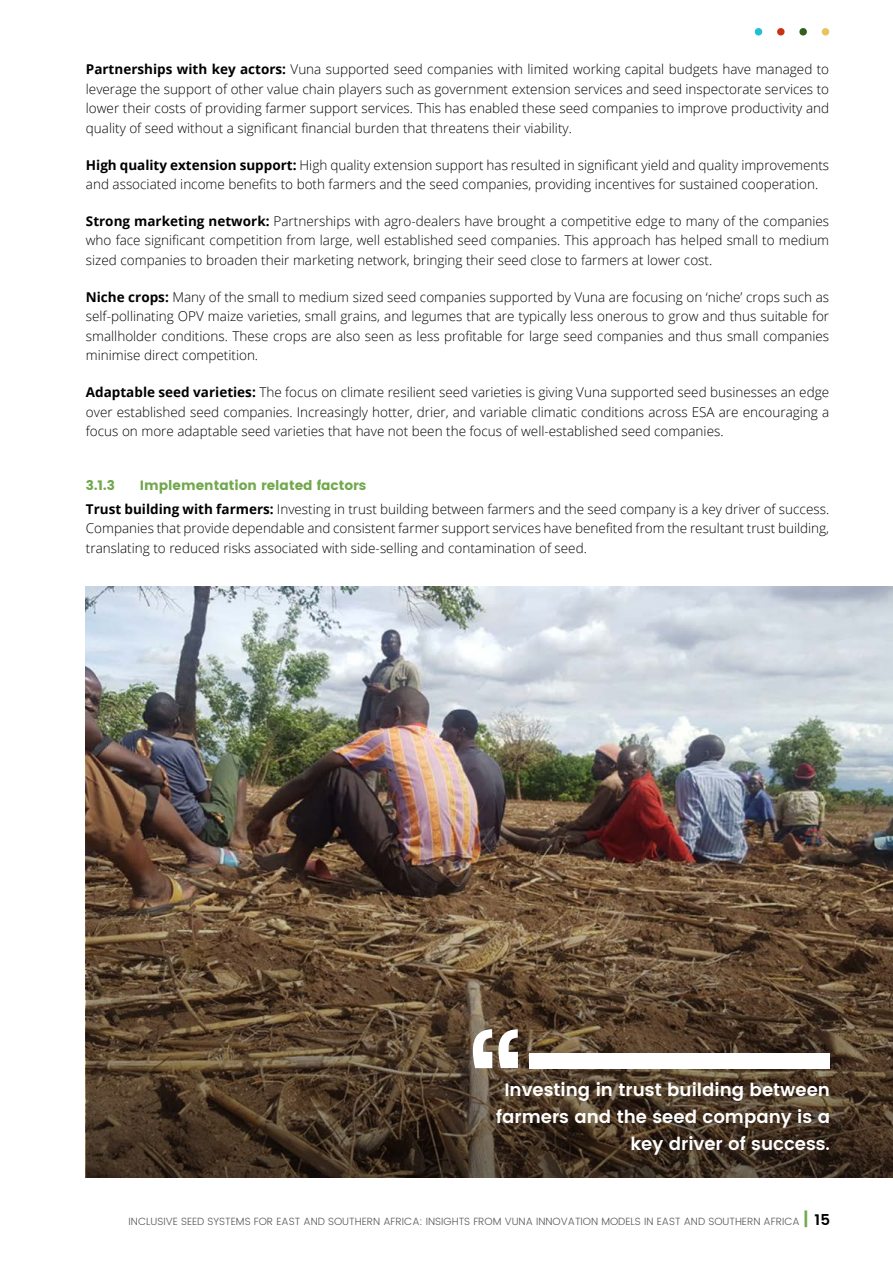
<style>
.page{position:relative;width:893px;height:1263px;background:#fff}
.page>*{position:absolute;margin:0;border:0;box-sizing:border-box;transform-origin:0 0}
.t1{font:600 18px/27px "Poppins";color:#fff;text-align:right}
.Body_text{font:300 13.5px/19.6px "Open Sans";color:#000;text-align:justify}
.t2{font:13.5px "Poppins";color:#72a84e}
.t3{font:300 10.5px "Poppins";color:#58595b}
.s1{font-weight:700}
.s2{font-weight:600;font-size:18px;color:#72a84e}
.s3{font-weight:600;font-size:15px;color:#000}
</style>
<div class="page">
<img style="left:86px;top:587px;width:807px;height:153px">
<img style="left:86px;top:740px;width:807px;height:438px">
<svg style="left:473px;top:1029px;width:45px;height:39px"></svg>
<div style="left:530px;top:1053px;width:300px;height:15px;background:#fff"></div>
<svg style="left:755px;top:28px;width:7px;height:8px"></svg>
<svg style="left:799px;top:28px;width:8px;height:8px"></svg>
<svg style="left:777px;top:28px;width:7px;height:8px"></svg>
<svg style="left:822px;top:28px;width:7px;height:8px"></svg>
<p class="Body_text" style="left:86px;top:59px;width:745px"><span class="s1">Partnerships with key actors:</span> Vuna supported seed companies with limited working capital budgets have managed to leverage the support of other value chain players such as government extension services and seed inspectorate services to lower their costs of providing farmer support services. This has enabled these seed companies to improve productivity and quality of seed without a significant financial burden that threatens their viability.</p>
<p class="Body_text" style="left:86px;top:154px;width:745px"><span class="s1">High quality extension support:</span> High quality extension support has resulted in significant yield and quality improvements and associated income benefits to both farmers and the seed companies, providing incentives for sustained cooperation.</p>
<p class="Body_text" style="left:86px;top:211px;width:745px"><span class="s1">Strong marketing network:</span> Partnerships with agro-dealers have brought a competitive edge to many of the companies who face significant competition from large, well established seed companies. This approach has helped small to medium sized companies to broaden their marketing network, bringing their seed close to farmers at lower cost.</p>
<p class="Body_text" style="left:86px;top:286px;width:745px"><span class="s1">Niche crops:</span> Many of the small to medium sized seed companies supported by Vuna are focusing on ‘niche’ crops such as self-pollinating OPV maize varieties, small grains, and legumes that are typically less onerous to grow and thus suitable for smallholder conditions. These crops are also seen as less profitable for large seed companies and thus small companies minimise direct competition.</p>
<p class="Body_text" style="left:86px;top:382px;width:745px"><span class="s1">Adaptable seed varieties:</span> The focus on climate resilient seed varieties is giving Vuna supported seed businesses an edge over established seed companies. Increasingly hotter, drier, and variable climatic conditions across ESA are encouraging a focus on more adaptable seed varieties that have not been the focus of well-established seed companies.</p>
<h3 class="t2" style="left:86px;top:477px;width:30px">3.1.3</h3>
<h3 class="t2" style="left:140px;top:477px;width:228px">Implementation related factors</h3>
<p class="Body_text" style="left:86px;top:498px;width:745px"><span class="s1">Trust building with farmers:</span> Investing in trust building between farmers and the seed company is a key driver of success.<br>Companies that provide dependable and consistent farmer support services have benefited from the resultant trust building, translating to reduced risks associated with side-selling and contamination of seed.</p>
<p class="t1" style="left:496px;top:1076px;width:335px">Investing in trust building between farmers and the seed company is a key driver of success.</p>
<p class="t3" style="left:129px;top:1213px;width:703px">INCLUSIVE SEED SYSTEMS FOR EAST AND SOUTHERN AFRICA: INSIGHTS FROM VUNA INNOVATION MODELS IN EAST AND SOUTHERN AFRICA <span class="s2">|</span> <span class="s3">15</span></p>
</div>
